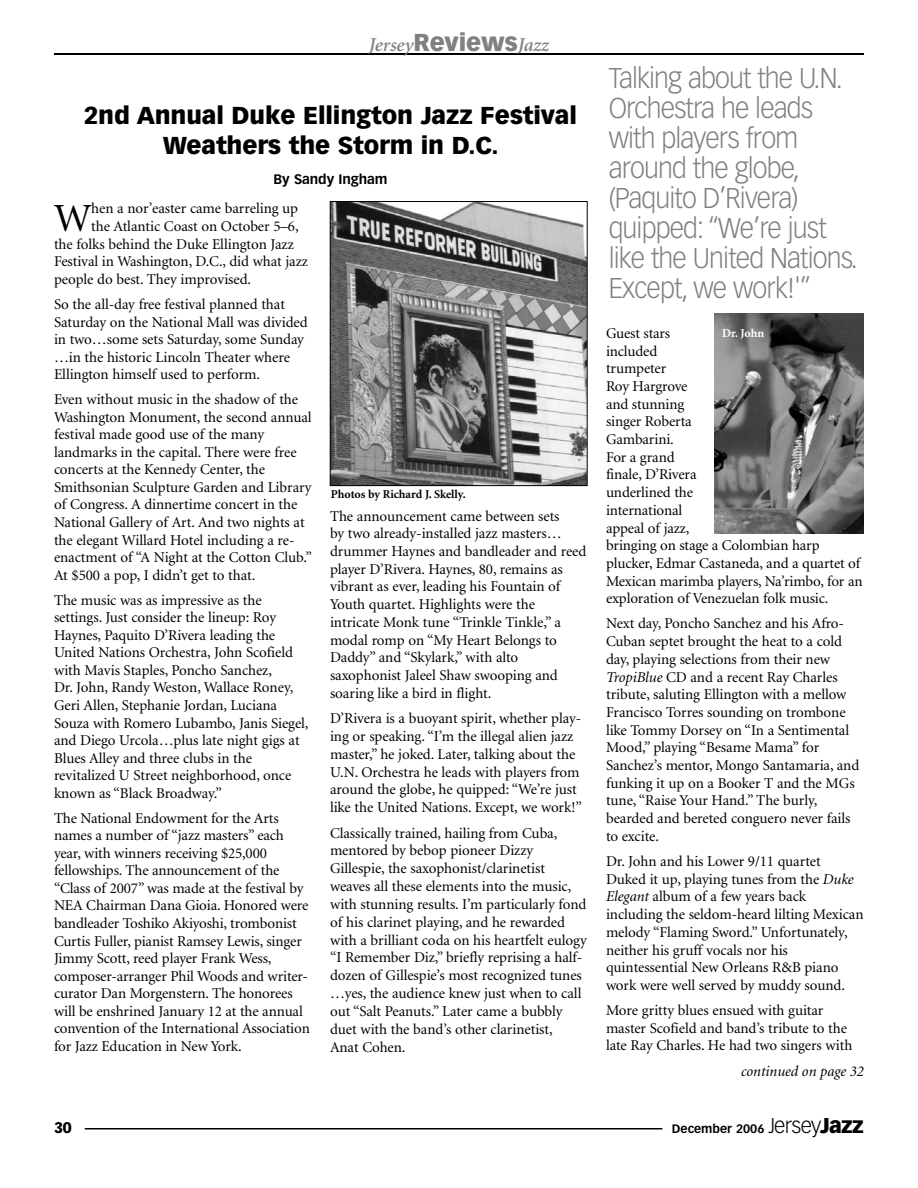
<style>
.page{position:relative;width:918px;height:1188px;background:#fff}
.page>*{position:absolute;margin:0;border:0;box-sizing:border-box;transform-origin:0 0}
.t1{font:39.9px "Minion";color:#000}
.t2{font:300 28.05px/30px "Vectora LH";letter-spacing:-.03em;color:#808080;scale:.95 1}
.t3{font:900 24px/30px "Vectora LH";letter-spacing:-.005em;color:#000;text-align:center}
.t4{font:italic 600 19.5px "Minion";color:#808080}
.t5{font:15px/17.7px "Minion";letter-spacing:-.005em;color:#000}
.t6{font:italic 15px "Minion";letter-spacing:-.005em;color:#000}
.t7{font:900 15px "Vectora LH";color:#000}
.t8{font:700 13.5px "Vectora LH";letter-spacing:-.005em;color:#000}
.t9{font:700 12px "Minion";color:#000}
.t10{font:700 12px "Vectora LH";color:#000}
.t11{font:700 12px "Minion";color:#fff}
.s1{font-family:"Vectora LH";font-weight:900;font-style:normal;font-size:24px}
.s2{font-style:italic}
.s3{font-weight:300;font-size:21px}
.s4{font-weight:900;font-size:21px}
</style>
<div class="page">
<hr style="left:85px;top:1128px;width:577px;height:2px;background:#000">
<hr style="left:54px;top:54px;width:810px;height:1px;background:#000">
<img style="left:715px;top:313px;width:149px;height:220px">
<img style="left:332px;top:203px;width:254px;height:281px">
<div style="left:330px;top:201px;width:258px;height:285px;border:1px solid #000"></div>
<h3 class="t4" style="left:369px;top:37px;width:182px">Jersey<span class="s1">Reviews</span>Jazz</h3>
<h3 class="t3" style="left:84px;top:102px;width:494px">2nd Annual Duke Ellington Jazz Festival<br>Weathers the Storm in D.C.</h3>
<p class="t8" style="left:274px;top:173px;width:115px">By Sandy Ingham</p>
<h1 class="t1" style="left:54px;top:203px;width:39px">W</h1>
<p class="t5" style="left:91px;top:201px;width:208px">hen a nor’easter came barreling up</p>
<p class="t5" style="left:91px;top:218px;width:209px">the Atlantic Coast on October 5–6,</p>
<p class="t5" style="left:54px;top:236px;width:241px">the folks behind the Duke Ellington Jazz</p>
<p class="t5" style="left:54px;top:254px;width:255px">Festival in Washington, D.C., did what jazz</p>
<p class="t5" style="left:54px;top:272px;width:199px">people do best. They improvised.</p>
<p class="t5" style="left:54px;top:297px;width:255px">So the all-day free festival planned that Saturday on the National Mall was divided in two…some sets Saturday, some Sunday …in the historic Lincoln Theater where Ellington himself used to perform.</p>
<p class="t5" style="left:54px;top:392px;width:259px">Even without music in the shadow of the Washington Monument, the second annual festival made good use of the many landmarks in the capital. There were free concerts at the Kennedy Center, the Smithsonian Sculpture Garden and Library of Congress. A dinnertime concert in the National Gallery of Art. And two nights at the elegant Willard Hotel including a re&shy;enactment of “A Night at the Cotton Club.” At $500 a pop, I didn’t get to that.</p>
<p class="t5" style="left:54px;top:592px;width:256px">The music was as impressive as the settings. Just consider the lineup: Roy Haynes, Paquito D’Rivera leading the United Nations Orchestra, John Scofield with Mavis Staples, Poncho Sanchez,<br>Dr. John, Randy Weston, Wallace Roney, Geri Allen, Stephanie Jordan, Luciana Souza with Romero Lubambo, Janis Siegel, and Diego Urcola…plus late night gigs at Blues Alley and three clubs in the revitalized U Street neighborhood, once known as “Black Broadway.”</p>
<p class="t5" style="left:54px;top:810px;width:257px">The National Endowment for the Arts names a number of “jazz masters” each year, with winners receiving $25,000 fellowships. The announcement of the “Class of 2007” was made at the festival by NEA Chairman Dana Gioia. Honored were bandleader Toshiko Akiyoshi, trombonist Curtis Fuller, pianist Ramsey Lewis, singer Jimmy Scott, reed player Frank Wess, composer-arranger Phil Woods and writer&shy;curator Dan Morgenstern. The honorees will be enshrined January 12 at the annual convention of the International Association for Jazz Education in New York.</p>
<p class="t9" style="left:331px;top:489px;width:137px">Photos by Richard J. Skelly.</p>
<p class="t5" style="left:330px;top:508px;width:258px">The announcement came between sets<br>by two already-installed jazz masters… drummer Haynes and bandleader and reed player D’Rivera. Haynes, 80, remains as vibrant as ever, leading his Fountain of Youth quartet. Highlights were the intricate Monk tune “Trinkle Tinkle,” a modal romp on “My Heart Belongs to Daddy” and “Skylark,” with alto saxophonist Jaleel Shaw swooping and soaring like a bird in flight.</p>
<p class="t5" style="left:330px;top:710px;width:253px">D’Rivera is a buoyant spirit, whether play&shy;ing or speaking. “I’m the illegal alien jazz master,” he joked. Later, talking about the U.N. Orchestra he leads with players from around the globe, he quipped: “We’re just like the United Nations. Except, we work!”</p>
<p class="t5" style="left:330px;top:825px;width:258px">Classically trained, hailing from Cuba, mentored by bebop pioneer Dizzy Gillespie, the saxophonist/clarinetist weaves all these elements into the music, with stunning results. I’m particularly fond of his clarinet playing, and he rewarded with a brilliant coda on his heartfelt eulogy “I Remember Diz,” briefly reprising a half&shy;dozen of Gillespie’s most recognized tunes …yes, the audience knew just when to call out “Salt Peanuts.” Later came a bubbly duet with the band’s other clarinetist,<br>Anat Cohen.</p>
<h2 class="t2" style="left:609px;top:65px;width:264px">Talking about the U.N.<br>Orchestra he leads with players from around the globe, (Paquito D’Rivera) quipped: “We’re just like the United Nations.<br>Except, we work!'”</h2>
<p class="t11" style="left:722px;top:329px;width:44px">Dr. John</p>
<p class="t5" style="left:606px;top:325px;width:258px">Guest stars<br>included<br>trumpeter<br>Roy Hargrove<br>and stunning<br>singer Roberta<br>Gambarini.<br>For a grand<br>finale, D’Rivera<br>underlined the<br>international<br>appeal of jazz,<br>bringing on stage a Colombian harp plucker, Edmar Castaneda, and a quartet of<br>Mexican marimba players, Na’rimbo, for an exploration of Venezuelan folk music.</p>
<p class="t5" style="left:606px;top:616px;width:255px">Next day, Poncho Sanchez and his Afro-Cuban septet brought the heat to a cold day, playing selections from their new <span class="s2">TropiBlue</span> CD and a recent Ray Charles tribute, saluting Ellington with a mellow Francisco Torres sounding on trombone like Tommy Dorsey on “In a Sentimental Mood,” playing “Besame Mama” for Sanchez’s mentor, Mongo Santamaria, and funking it up on a Booker T and the MGs tune, “Raise Your Hand.” The burly, bearded and bereted conguero never fails to excite.</p>
<p class="t5" style="left:606px;top:854px;width:259px">Dr. John and his Lower 9/11 quartet Duked it up, playing tunes from the <span class="s2">Duke Elegant</span> album of a few years back including the seldom-heard lilting Mexican melody “Flaming Sword.” Unfortunately, neither his gruff vocals nor his quintessential New Orleans R&amp;B piano work were well served by muddy sound.</p>
<p class="t5" style="left:606px;top:1003px;width:248px">More gritty blues ensued with guitar master Scofield and band’s tribute to the late Ray Charles. He had two singers with</p>
<p class="t6" style="left:741px;top:1065px;width:124px">continued on page 32</p>
<p class="t7" style="left:54px;top:1121px;width:19px">30</p>
<p class="t10" style="left:672px;top:1124px;width:194px">December 2006 <span class="s3">Jersey</span><span class="s4">Jazz</span></p>
</div>
